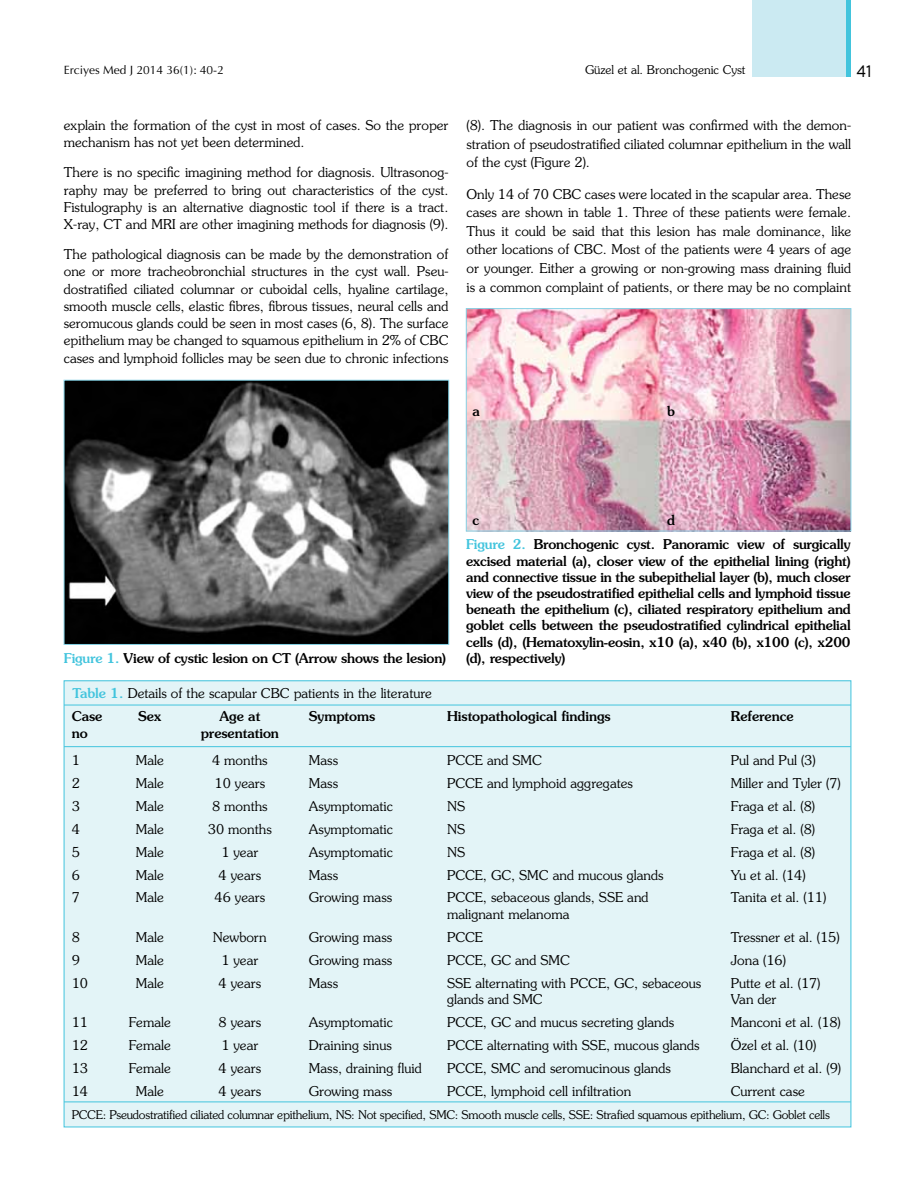
<style>
.page{position:relative;width:915px;height:1191px;background:#fff}
.page>*{position:absolute;margin:0;border:0;box-sizing:border-box;transform-origin:0 0}
.t1{font:16.5px "Centrale Sans";color:#000}
.t2{font:300 13.5px/17.2px "Souvenir Std";color:#000;text-align:justify}
.t3{font:500 13.5px/16.2px "Souvenir Std";letter-spacing:-.01em;color:#000;text-align:justify}
.t4{font:300 12px "Souvenir Std";letter-spacing:-.02em;color:#000}
.t5{font:300 12px "Souvenir Std";color:#000}
.t6{font:12px "Optima Normal Tr";color:#000}
.s1{color:#42c4dd}
.s2{font-weight:500;color:#42c4dd}
.s3{font-weight:500}
</style>
<div class="page">
<img style="left:66px;top:382px;width:381px;height:260px">
<div style="left:64px;top:681px;width:786px;height:446px;background:#e3f4f7"></div>
<hr style="left:64px;top:746px;width:786px;height:1px;background:#42c4dd">
<hr style="left:64px;top:1101px;width:786px;height:1px;background:#42c4dd">
<hr style="left:64px;top:705px;width:786px;height:1px;background:#42c4dd">
<div style="left:752px;top:0;width:98px;height:77px;background:#cbeaf2"></div>
<hr style="left:846px;top:0;width:4px;height:77px;background:#42c4dd">
<img style="left:468px;top:310px;width:380px;height:219px">
<div style="left:466px;top:308px;width:384px;height:223px;border:1px solid #86d3e6"></div>
<p class="t6" style="left:64px;top:62px;width:161px">Erciyes Med J 2014 36(1): 40-2</p>
<p class="t2" style="left:64px;top:117px;width:386px">explain the formation of the cyst in most of cases. So the proper mechanism has not yet been determined.</p>
<p class="t2" style="left:64px;top:164px;width:386px">There is no specific imagining method for diagnosis. Ultrasonog&shy;raphy may be preferred to bring out characteristics of the cyst.<br>Fistulography is an alternative diagnostic tool if there is a tract.<br>X-ray, CT and MRI are other imagining methods for diagnosis (9).</p>
<p class="t2" style="left:64px;top:246px;width:386px">The pathological diagnosis can be made by the demonstration of one or more tracheobronchial structures in the cyst wall. Pseu&shy;dostratified ciliated columnar or cuboidal cells, hyaline cartilage, smooth muscle cells, elastic fibres, fibrous tissues, neural cells and seromucous glands could be seen in most cases (6, 8). The surface epithelium may be changed to squamous epithelium in 2% of CBC cases and lymphoid follicles may be seen due to chronic infections</p>
<p class="t5" style="left:585px;top:62px;width:162px">Güzel et al. Bronchogenic Cyst</p>
<p class="t1" style="left:856px;top:62px;width:17px">41</p>
<p class="t2" style="left:466px;top:116px;width:386px;line-height:18.6px">(8). The diagnosis in our patient was confirmed with the demon&shy;stration of pseudostratified ciliated columnar epithelium in the wall of the cyst (Figure 2).</p>
<p class="t2" style="left:466px;top:184px;width:386px;line-height:18.6px">Only 14 of 70 CBC cases were located in the scapular area. These cases are shown in table 1. Three of these patients were female.<br>Thus it could be said that this lesion has male dominance, like other locations of CBC. Most of the patients were 4 years of age or younger. Either a growing or non-growing mass draining fluid is a common complaint of patients, or there may be no complaint</p>
<p class="t3" style="left:472px;top:403px;width:9px">a</p>
<p class="t3" style="left:667px;top:403px;width:9px">b</p>
<p class="t3" style="left:472px;top:512px;width:8px">c</p>
<p class="t3" style="left:667px;top:512px;width:9px">d</p>
<p class="t3" style="left:466px;top:536px;width:386px"><span class="s1">Figure 2.</span> Bronchogenic cyst. Panoramic view of surgically excised material (a), closer view of the epithelial lining (right) and connective tissue in the subepithelial layer (b), much closer view of the pseudostratified epithelial cells and lymphoid tissue beneath the epithelium (c), ciliated respiratory epithelium and goblet cells between the pseudostratified cylindrical epithelial cells (d), (Hematoxylin-eosin, x10 (a), x40 (b), x100 (c), x200 (d), respectively)</p>
<p class="t3" style="left:64px;top:649px;width:384px"><span class="s1">Figure 1.</span> View of cystic lesion on CT (Arrow shows the lesion)</p>
<p class="t2" style="left:72px;top:681px;width:362px;line-height:23.5px"><span class="s2">Table 1.</span> Details of the scapular CBC patients in the literature<br><span class="s3">Case</span></p>
<p class="t3" style="left:138px;top:708px;width:24px">Sex</p>
<p class="t3" style="left:219px;top:708px;width:42px">Age at</p>
<p class="t3" style="left:309px;top:708px;width:68px">Symptoms</p>
<p class="t3" style="left:447px;top:708px;width:165px">Histopathological findings</p>
<p class="t3" style="left:730px;top:708px;width:64px">Reference</p>
<p class="t3" style="left:72px;top:725px;width:17px">no</p>
<p class="t3" style="left:201px;top:725px;width:80px">presentation</p>
<p class="t2" style="left:72px;top:751px;width:10px">1</p>
<p class="t2" style="left:136px;top:751px;width:30px">Male</p>
<p class="t2" style="left:212px;top:751px;width:57px">4 months</p>
<p class="t2" style="left:309px;top:751px;width:31px">Mass</p>
<p class="t2" style="left:447px;top:751px;width:96px">PCCE and SMC</p>
<p class="t2" style="left:730px;top:751px;width:86px">Pul and Pul (3)</p>
<p class="t2" style="left:72px;top:774px;width:10px">2</p>
<p class="t2" style="left:136px;top:774px;width:30px">Male</p>
<p class="t2" style="left:214px;top:774px;width:52px">10 years</p>
<p class="t2" style="left:309px;top:774px;width:31px">Mass</p>
<p class="t2" style="left:447px;top:774px;width:187px">PCCE and lymphoid aggregates</p>
<p class="t2" style="left:730px;top:774px;width:111px">Miller and Tyler (7)</p>
<p class="t2" style="left:72px;top:797px;width:10px">3</p>
<p class="t2" style="left:136px;top:797px;width:30px">Male</p>
<p class="t2" style="left:212px;top:797px;width:57px">8 months</p>
<p class="t2" style="left:309px;top:797px;width:85px">Asymptomatic</p>
<p class="t2" style="left:447px;top:797px;width:20px">NS</p>
<p class="t2" style="left:730px;top:797px;width:86px">Fraga et al. (8)</p>
<p class="t2" style="left:72px;top:820px;width:10px">4</p>
<p class="t2" style="left:136px;top:820px;width:30px">Male</p>
<p class="t2" style="left:208px;top:820px;width:65px">30 months</p>
<p class="t2" style="left:309px;top:820px;width:85px">Asymptomatic</p>
<p class="t2" style="left:447px;top:820px;width:20px">NS</p>
<p class="t2" style="left:730px;top:820px;width:86px">Fraga et al. (8)</p>
<p class="t2" style="left:72px;top:843px;width:10px">5</p>
<p class="t2" style="left:136px;top:843px;width:30px">Male</p>
<p class="t2" style="left:221px;top:843px;width:38px">1 year</p>
<p class="t2" style="left:309px;top:843px;width:85px">Asymptomatic</p>
<p class="t2" style="left:447px;top:843px;width:20px">NS</p>
<p class="t2" style="left:730px;top:843px;width:86px">Fraga et al. (8)</p>
<p class="t2" style="left:72px;top:866px;width:10px">6</p>
<p class="t2" style="left:136px;top:866px;width:30px">Male</p>
<p class="t2" style="left:218px;top:866px;width:44px">4 years</p>
<p class="t2" style="left:309px;top:866px;width:31px">Mass</p>
<p class="t2" style="left:447px;top:866px;width:218px">PCCE, GC, SMC and mucous glands</p>
<p class="t2" style="left:730px;top:866px;width:76px">Yu et al. (14)</p>
<p class="t2" style="left:72px;top:889px;width:10px">7</p>
<p class="t2" style="left:136px;top:889px;width:30px">Male</p>
<p class="t2" style="left:214px;top:889px;width:52px">46 years</p>
<p class="t2" style="left:309px;top:889px;width:85px">Growing mass</p>
<p class="t2" style="left:447px;top:889px;width:203px">PCCE, sebaceous glands, SSE and</p>
<p class="t2" style="left:730px;top:889px;width:97px">Tanita et al. (11)</p>
<p class="t2" style="left:447px;top:905px;width:124px">malignant melanoma</p>
<p class="t2" style="left:72px;top:928px;width:10px">8</p>
<p class="t2" style="left:136px;top:928px;width:30px">Male</p>
<p class="t2" style="left:213px;top:928px;width:55px">Newborn</p>
<p class="t2" style="left:309px;top:928px;width:85px">Growing mass</p>
<p class="t2" style="left:447px;top:928px;width:37px">PCCE</p>
<p class="t2" style="left:730px;top:928px;width:110px">Tressner et al. (15)</p>
<p class="t2" style="left:72px;top:951px;width:10px">9</p>
<p class="t2" style="left:136px;top:951px;width:30px">Male</p>
<p class="t2" style="left:221px;top:951px;width:38px">1 year</p>
<p class="t2" style="left:309px;top:951px;width:85px">Growing mass</p>
<p class="t2" style="left:447px;top:951px;width:124px">PCCE, GC and SMC</p>
<p class="t2" style="left:730px;top:951px;width:57px">Jona (16)</p>
<p class="t2" style="left:72px;top:974px;width:18px">10</p>
<p class="t2" style="left:136px;top:974px;width:30px">Male</p>
<p class="t2" style="left:218px;top:974px;width:44px">4 years</p>
<p class="t2" style="left:309px;top:974px;width:31px">Mass</p>
<p class="t2" style="left:447px;top:974px;width:255px">SSE alternating with PCCE, GC, sebaceous</p>
<p class="t2" style="left:730px;top:974px;width:91px">Putte et al. (17)</p>
<p class="t2" style="left:447px;top:990px;width:97px">glands and SMC</p>
<p class="t2" style="left:730px;top:990px;width:47px">Van der</p>
<p class="t2" style="left:72px;top:1013px;width:18px">11</p>
<p class="t2" style="left:129px;top:1013px;width:44px">Female</p>
<p class="t2" style="left:218px;top:1013px;width:44px">8 years</p>
<p class="t2" style="left:309px;top:1013px;width:85px">Asymptomatic</p>
<p class="t2" style="left:447px;top:1013px;width:229px">PCCE, GC and mucus secreting glands</p>
<p class="t2" style="left:730px;top:1013px;width:111px">Manconi et al. (18)</p>
<p class="t2" style="left:72px;top:1036px;width:18px">12</p>
<p class="t2" style="left:129px;top:1036px;width:44px">Female</p>
<p class="t2" style="left:221px;top:1036px;width:38px">1 year</p>
<p class="t2" style="left:309px;top:1036px;width:84px">Draining sinus</p>
<p class="t2" style="left:447px;top:1036px;width:254px">PCCE alternating with SSE, mucous glands</p>
<p class="t2" style="left:730px;top:1036px;width:87px">Özel et al. (10)</p>
<p class="t2" style="left:72px;top:1059px;width:18px">13</p>
<p class="t2" style="left:129px;top:1059px;width:44px">Female</p>
<p class="t2" style="left:218px;top:1059px;width:44px">4 years</p>
<p class="t2" style="left:309px;top:1059px;width:114px">Mass, draining fluid</p>
<p class="t2" style="left:447px;top:1059px;width:225px">PCCE, SMC and seromucinous glands</p>
<p class="t2" style="left:730px;top:1059px;width:112px">Blanchard et al. (9)</p>
<p class="t2" style="left:72px;top:1082px;width:18px">14</p>
<p class="t2" style="left:136px;top:1082px;width:30px">Male</p>
<p class="t2" style="left:218px;top:1082px;width:44px">4 years</p>
<p class="t2" style="left:309px;top:1082px;width:85px">Growing mass</p>
<p class="t2" style="left:447px;top:1082px;width:186px">PCCE, lymphoid cell infiltration</p>
<p class="t2" style="left:730px;top:1082px;width:75px">Current case</p>
<p class="t4" style="left:72px;top:1107px;width:759px">PCCE: Pseudostratified ciliated columnar epithelium, NS: Not specified, SMC: Smooth muscle cells, SSE: Strafied squamous epithelium, GC: Goblet cells</p>
</div>
